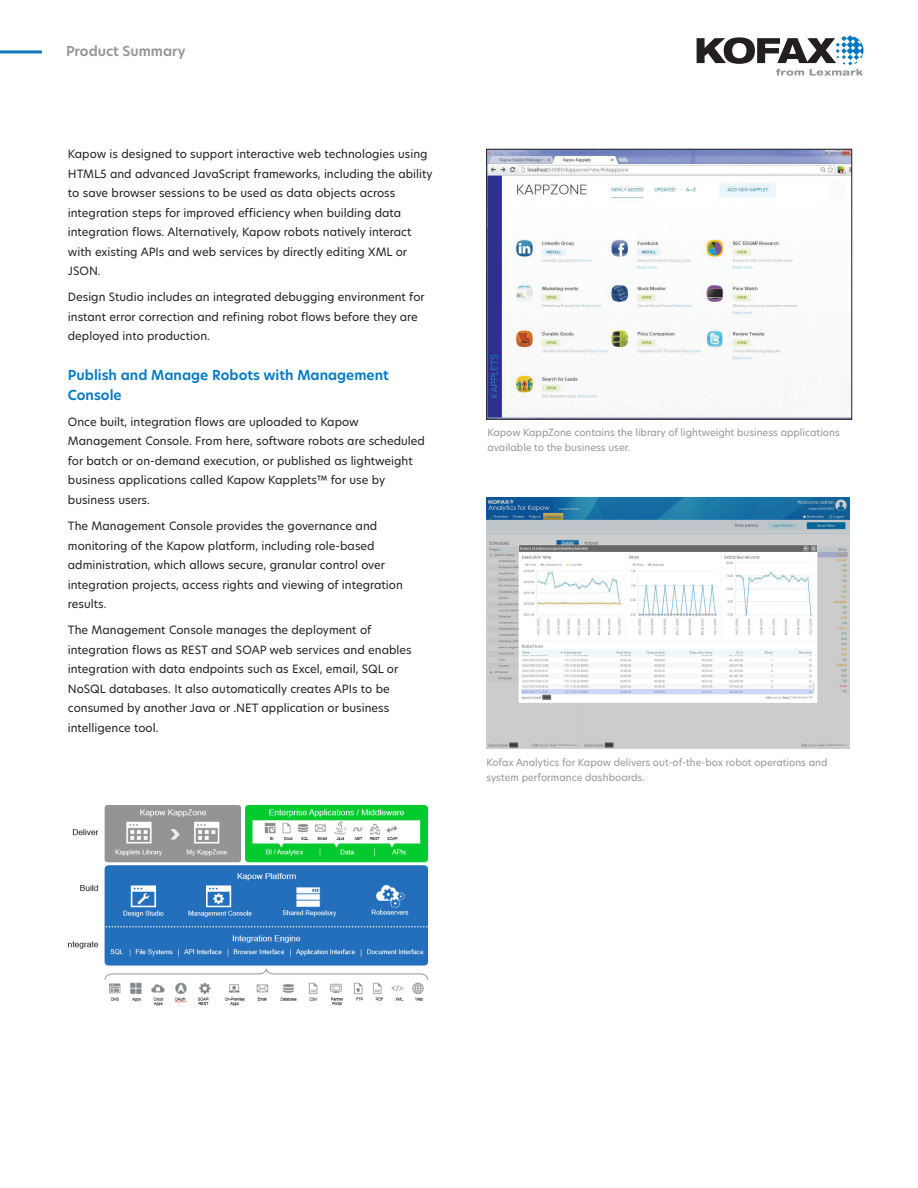
<style>
.page{position:relative;width:918px;height:1188px;background:#fff}
.page>*{position:absolute;margin:0;border:0;box-sizing:border-box;transform-origin:0 0}
.Headline_eng-A4{font:600 13.5px/19.5px "TP Hero";color:#0079c2}
.Document_Label_Style{font:600 13.5px "TP Hero";color:#939598}
.Headline_eng-A4-2{font:11.25px/19.5px "TP Hero";color:#231f20}
.Image_Caption_US{font:9.75px/15px "TP Hero";color:#939598}
</style>
<div class="page">
<hr style="left:0;top:50px;width:42px;height:3px;background:#1074bc">
<svg style="left:697px;top:36px;width:166px;height:40px"></svg>
<img style="left:488px;top:151px;width:362px;height:266px">
<div style="left:486px;top:149px;width:366px;height:270px;border:1px solid #231f20"></div>
<img style="left:486px;top:498px;width:364px;height:251px">
<img style="left:68px;top:805px;width:361px;height:201px">
<p class="Document_Label_Style" style="left:66px;top:42px;width:121px">Product Summary</p>
<p class="Headline_eng-A4-2" style="left:68px;top:144px;width:366px">Kapow is designed to support interactive web technologies using HTML5 and advanced JavaScript frameworks, including the ability to save browser sessions to be used as data objects across integration steps for improved efficiency when building data integration flows. Alternatively, Kapow robots natively interact with existing APIs and web services by directly editing XML or JSON.</p>
<p class="Headline_eng-A4-2" style="left:68px;top:287px;width:358px">Design Studio includes an integrated debugging environment for instant error correction and refining robot flows before they are deployed into production.</p>
<p class="Headline_eng-A4" style="left:68px;top:365px;width:322px">Publish and Manage Robots with Management<br>Console</p>
<p class="Headline_eng-A4-2" style="left:68px;top:412px;width:358px">Once built, integration flows are uploaded to Kapow Management Console. From here, software robots are scheduled for batch or on-demand execution, or published as lightweight business applications called Kapow Kapplets™ for use by business users.</p>
<p class="Headline_eng-A4-2" style="left:68px;top:516px;width:336px">The Management Console provides the governance and monitoring of the Kapow platform, including role-based administration, which allows secure, granular control over integration projects, access rights and viewing of integration results.</p>
<p class="Headline_eng-A4-2" style="left:68px;top:620px;width:345px">The Management Console manages the deployment of integration flows as REST and SOAP web services and enables integration with data endpoints such as Excel, email, SQL or NoSQL databases. It also automatically creates APIs to be consumed by another Java or .NET application or business intelligence tool.</p>
<p class="Image_Caption_US" style="left:487px;top:424px;width:354px">Kapow KappZone contains the library of lightweight business applications available to the business user.</p>
<p class="Image_Caption_US" style="left:486px;top:755px;width:343px">Kofax Analytics for Kapow delivers out-of-the-box robot operations and system performance dashboards.</p>
</div>
